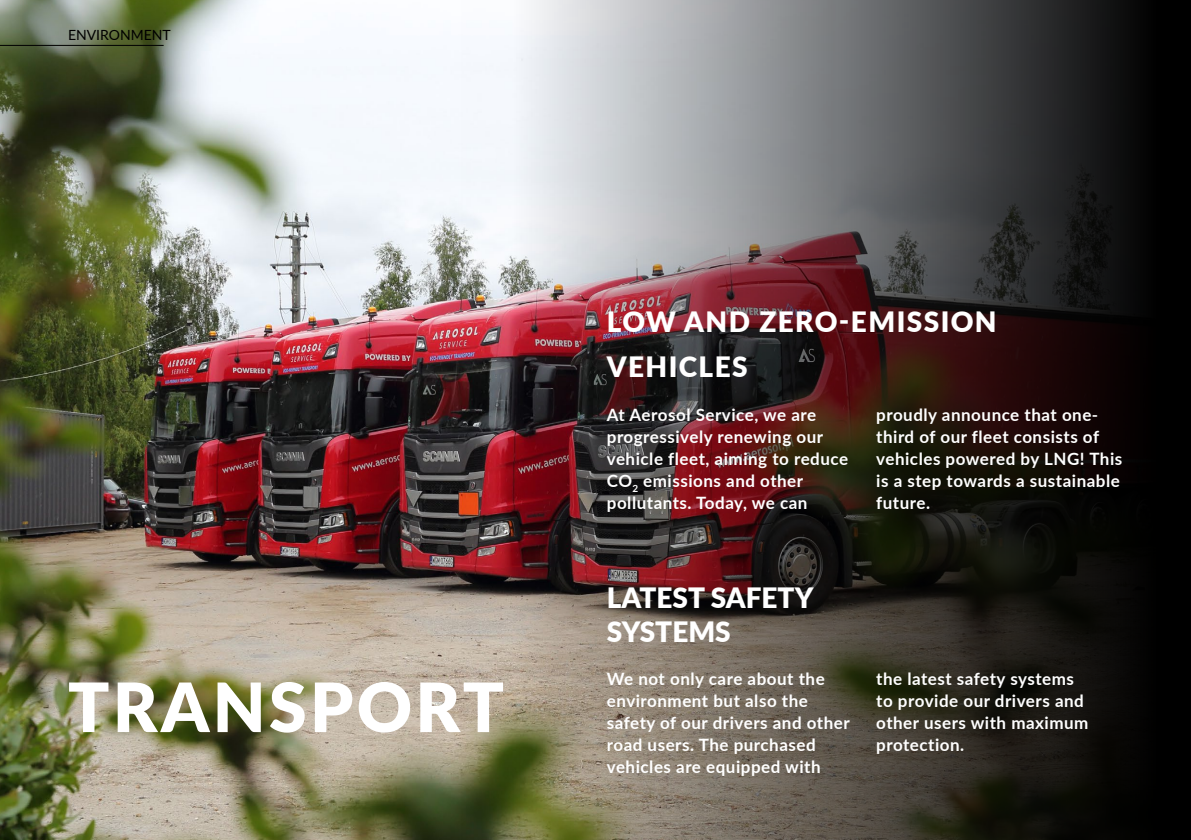
<style>
.page{position:relative;width:1191px;height:840px;background:#fff}
.page>*{position:absolute;margin:0;border:0;box-sizing:border-box;transform-origin:0 0}
.t1{font:900 68px "Lato";letter-spacing:.05em;color:#fff}
.t2{font:900 28px/44px "Lato";letter-spacing:.035em;color:#fff}
.t3{font:900 28px/33.6px "Lato";color:#fff}
.t4{font:700 17px/22px "Lato";letter-spacing:.03em;color:#fff}
.t5{font:14px "Lato";color:#000}
</style>
<div class="page">
<img style="left:0;top:0;width:461px;height:839px">
<img style="left:461px;top:0;width:730px;height:839px">
<hr style="left:0;top:45px;width:164px;height:1px;background:#000">
<p class="t5" style="left:68px;top:25px;width:104px">ENVIRONMENT</p>
<h1 class="t1" style="left:68px;top:655px;width:437px">TRANSPORT</h1>
<h2 class="t2" style="left:607px;top:299px;width:391px">LOW AND ZERO-EMISSION<br>VEHICLES</h2>
<p class="t4" style="left:607px;top:402px;width:243px">At Aerosol Service, we are progressively renewing our vehicle fleet, aiming to reduce<br>CO<sub>2</sub> emissions and other pollutants. Today, we can</p>
<p class="t4" style="left:876px;top:402px;width:247px">proudly announce that one&shy;third of our fleet consists of vehicles powered by LNG! This is a step towards a sustainable future.</p>
<h2 class="t3" style="left:607px;top:579px;width:208px">LATEST SAFETY<br>SYSTEMS</h2>
<p class="t4" style="left:607px;top:666px;width:244px">We not only care about the environment but also the safety of our drivers and other road users. The purchased vehicles are equipped with</p>
<p class="t4" style="left:876px;top:666px;width:214px">the latest safety systems to provide our drivers and other users with maximum protection.</p>
</div>
